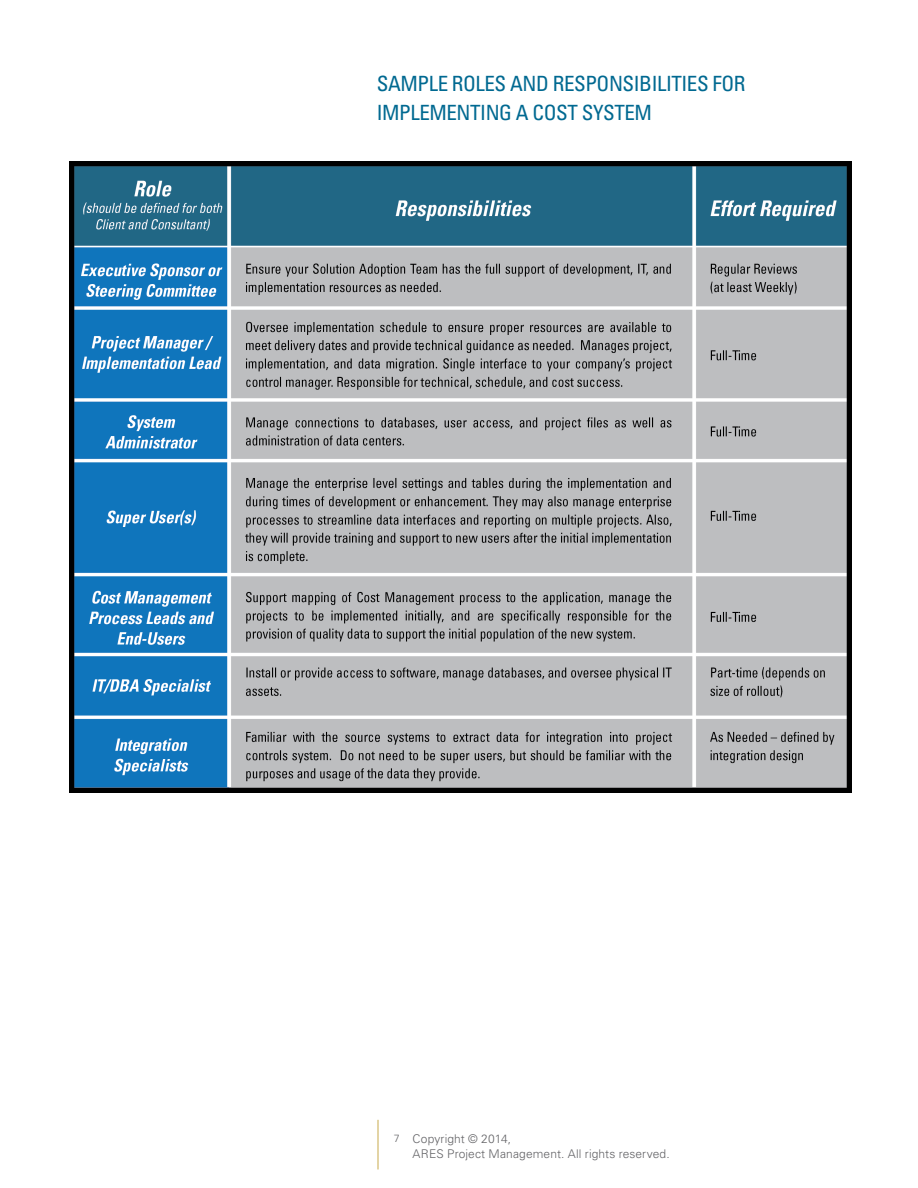
<style>
.page{position:relative;width:918px;height:1188px;background:#fff}
.page>*{position:absolute;margin:0;border:0;box-sizing:border-box;transform-origin:0 0}
.Sub_Titles{font:condensed 21px/28.5px "Univers";letter-spacing:-.02em;color:#006991}
.t1{font:300 12px/15.8px "Univers";letter-spacing:.01em;color:#636366}
.t2{font:300 10.5px "Univers";color:#636366}
</style>
<div class="page">
<hr style="left:378px;top:1120px;width:1px;height:49px;background:#c8ab4d">
<img style="left:70px;top:161px;width:782px;height:631px">
<p class="Sub_Titles" style="left:377px;top:69px;width:370px">SAMPLE ROLES AND RESPONSIBILITIES FOR<br>IMPLEMENTING A COST SYSTEM</p>
<p class="t2" style="left:394px;top:1132px;width:7px">7</p>
<p class="t1" style="left:412px;top:1131px;width:259px">Copyright © 2014,<br>ARES Project Management. All rights reserved.</p>
</div>
